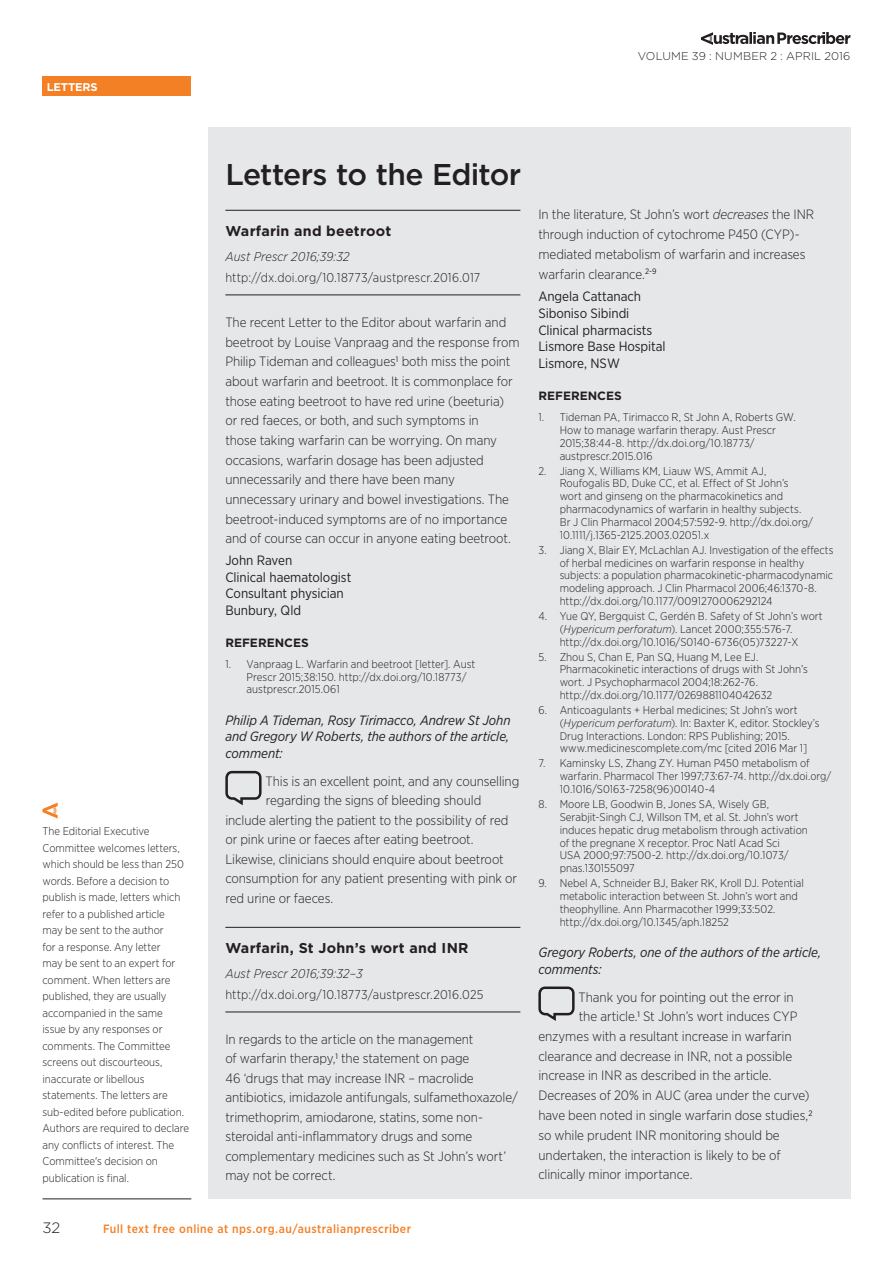
<style>
.page{position:relative;width:893px;height:1263px;background:#fff}
.page>*{position:absolute;margin:0;border:0;box-sizing:border-box;transform-origin:0 0}
.Letters_Header{font:500 30px "Gotham";letter-spacing:-.025em;color:#231f20}
.Page_number{font:300 15px "Gotham";color:#231f20}
.Letters_Title_with_D{font:700 14.25px "Gotham";letter-spacing:.015em;color:#231f20}
.Letters_Text{font:300 13.5px/19.6px "Gotham Narrow";letter-spacing:-.005em;color:#231f20}
.Letters_Comment{font:italic 13.5px/16.5px "Gotham Narrow";letter-spacing:-.005em;color:#231f20;text-align:justify}
.Letters_Sign_Off_Det{font:13.5px/16.5px "Gotham Narrow";letter-spacing:-.005em;color:#231f20}
.Letters_Sign_Off_Nam{font:13.5px "Gotham Narrow";letter-spacing:-.005em;color:#231f20}
.Letters_DOI_Citation{font:300 12.75px "Gotham Narrow";letter-spacing:.01em;color:#231f20}
.New_Drug_Citation{font:italic 300 12.75px "Gotham Narrow";letter-spacing:.01em;color:#231f20}
.URL{font:500 12px "Gotham Narrow";letter-spacing:.035em;color:#f48026}
.Letters_References_H{font:700 12px "Gotham";color:#231f20}
.Letters_References_T{font:300 11.25px/12.8px "Gotham Narrow";color:#231f20}
.Letters_Intro{font:300 11.25px/16.5px "Gotham Narrow";letter-spacing:-.005em;color:#231f20}
.t1{font:300 11.25px "Gotham";letter-spacing:.015em;color:#231f20}
.t2{font:700 11.25px "Gotham";letter-spacing:-.015em;color:#fff}
.s1{font-style:italic}
</style>
<div class="page">
<div style="left:43px;top:77px;width:148px;height:19px;background:#f48026"></div>
<svg style="left:701px;top:32px;width:149px;height:13px"></svg>
<div style="left:208px;top:128px;width:642px;height:1071px;background:#e6e7e9"></div>
<hr style="left:225px;top:210px;width:295px;height:1px;background:#231f20">
<hr style="left:225px;top:295px;width:295px;height:1px;background:#231f20">
<hr style="left:225px;top:927px;width:295px;height:1px;background:#231f20">
<hr style="left:225px;top:1012px;width:295px;height:1px;background:#231f20">
<svg style="left:225px;top:771px;width:37px;height:34px"></svg>
<svg style="left:538px;top:986px;width:37px;height:35px"></svg>
<hr style="left:43px;top:1198px;width:148px;height:1px;background:#231f20">
<svg style="left:43px;top:803px;width:15px;height:15px"></svg>
<p class="t2" style="left:47px;top:79px;width:52px">LETTERS</p>
<p class="t1" style="left:638px;top:48px;width:214px">VOLUME 39 : NUMBER 2 : APRIL 2016</p>
<p class="Letters_Intro" style="left:43px;top:822px;width:148px">The Editorial Executive<br>Committee welcomes letters, which should be less than 250 words. Before a decision to publish is made, letters which refer to a published article<br>may be sent to the author<br>for a response. Any letter<br>may be sent to an expert for comment. When letters are published, they are usually accompanied in the same<br>issue by any responses or comments. The Committee screens out discourteous, inaccurate or libellous statements. The letters are sub-edited before publication.<br>Authors are required to declare any conflicts of interest. The<br>Committee's decision on publication is final.</p>
<p class="Letters_Header" style="left:225px;top:154px;width:297px">Letters to the Editor</p>
<p class="Letters_Title_with_D" style="left:225px;top:222px;width:167px">Warfarin and beetroot</p>
<p class="New_Drug_Citation" style="left:225px;top:249px;width:126px">Aust Prescr 2016;39:32</p>
<p class="Letters_DOI_Citation" style="left:225px;top:270px;width:256px">http://dx.doi.org/10.18773/austprescr.2016.017</p>
<p class="Letters_Text" style="left:225px;top:312px;width:296px">The recent Letter to the Editor about warfarin and beetroot by Louise Vanpraag and the response from Philip Tideman and colleagues<sup>1</sup> both miss the point about warfarin and beetroot. It is commonplace for those eating beetroot to have red urine (beeturia)<br>or red faeces, or both, and such symptoms in<br>those taking warfarin can be worrying. On many occasions, warfarin dosage has been adjusted unnecessarily and there have been many unnecessary urinary and bowel investigations. The beetroot-induced symptoms are of no importance and of course can occur in anyone eating beetroot.</p>
<p class="Letters_Sign_Off_Nam" style="left:225px;top:552px;width:68px">John Raven</p>
<p class="Letters_Sign_Off_Det" style="left:225px;top:568px;width:128px">Clinical haematologist<br>Consultant physician<br>Bunbury, Qld</p>
<p class="Letters_References_H" style="left:225px;top:634px;width:85px">REFERENCES</p>
<p class="Letters_References_T" style="left:247px;top:657px;width:230px;text-indent:-21px">1. Vanpraag L. Warfarin and beetroot [letter]. Aust<br>Prescr 2015;38:150. http://dx.doi.org/10.18773/ austprescr.2015.061</p>
<p class="Letters_Comment" style="left:225px;top:712px;width:287px">Philip A Tideman, Rosy Tirimacco, Andrew St John and Gregory W Roberts, the authors of the article, comment:</p>
<p class="Letters_Text" style="left:266px;top:771px;width:255px">This is an excellent point, and any counselling</p>
<p class="Letters_Text" style="left:266px;top:790px;width:217px">regarding the signs of bleeding should</p>
<p class="Letters_Text" style="left:225px;top:810px;width:285px">include alerting the patient to the possibility of red</p>
<p class="Letters_Text" style="left:225px;top:829px;width:250px">or pink urine or faeces after eating beetroot.</p>
<p class="Letters_Text" style="left:225px;top:849px;width:280px">Likewise, clinicians should enquire about beetroot</p>
<p class="Letters_Text" style="left:225px;top:868px;width:293px">consumption for any patient presenting with pink or</p>
<p class="Letters_Text" style="left:225px;top:888px;width:109px">red urine or faeces.</p>
<p class="Letters_Title_with_D" style="left:225px;top:939px;width:245px">Warfarin, St John’s wort and INR</p>
<p class="New_Drug_Citation" style="left:225px;top:966px;width:139px">Aust Prescr 2016;39:32–3</p>
<p class="Letters_DOI_Citation" style="left:225px;top:986px;width:260px">http://dx.doi.org/10.18773/austprescr.2016.025</p>
<p class="Letters_Text" style="left:225px;top:1029px;width:294px">In regards to the article on the management<br>of warfarin therapy,<sup>1</sup> the statement on page<br>46 ‘drugs that may increase INR – macrolide antibiotics, imidazole antifungals, sulfamethoxazole/ trimethoprim, amiodarone, statins, some non&shy;steroidal anti-inflammatory drugs and some complementary medicines such as St John’s wort’ may not be correct.</p>
<p class="Page_number" style="left:43px;top:1218px;width:19px">32</p>
<p class="URL" style="left:103px;top:1221px;width:309px">Full text free online at nps.org.au/australianprescriber</p>
<p class="Letters_Text" style="left:538px;top:204px;width:277px">In the literature, St John’s wort <span class="s1">decreases</span> the INR through induction of cytochrome P450 (CYP)- mediated metabolism of warfarin and increases warfarin clearance.<sup>2-9</sup></p>
<p class="Letters_Sign_Off_Nam" style="left:538px;top:287px;width:104px">Angela Cattanach</p>
<p class="Letters_Sign_Off_Nam" style="left:538px;top:305px;width:93px">Siboniso Sibindi</p>
<p class="Letters_Sign_Off_Det" style="left:538px;top:322px;width:129px">Clinical pharmacists<br>Lismore Base Hospital<br>Lismore, NSW</p>
<p class="Letters_References_H" style="left:538px;top:388px;width:85px">REFERENCES</p>
<p class="Letters_References_T" style="left:560px;top:410px;width:238px;text-indent:-21px">1. Tideman PA, Tirimacco R, St John A, Roberts GW.<br>How to manage warfarin therapy. Aust Prescr 2015;38:44-8. http://dx.doi.org/10.18773/ austprescr.2015.016</p>
<p class="Letters_References_T" style="left:560px;top:464px;width:255px;text-indent:-21px">2. Jiang X, Williams KM, Liauw WS, Ammit AJ, Roufogalis BD, Duke CC, et al. Effect of St John’s wort and ginseng on the pharmacokinetics and pharmacodynamics of warfarin in healthy subjects.<br>Br J Clin Pharmacol 2004;57:592-9. http://dx.doi.org/ 10.1111/j.1365-2125.2003.02051.x</p>
<p class="Letters_References_T" style="left:560px;top:543px;width:275px;text-indent:-21px">3. Jiang X, Blair EY, McLachlan AJ. Investigation of the effects of herbal medicines on warfarin response in healthy subjects: a population pharmacokinetic-pharmacodynamic modeling approach. J Clin Pharmacol 2006;46:1370-8. http://dx.doi.org/10.1177/0091270006292124</p>
<p class="Letters_References_T" style="left:560px;top:609px;width:265px;text-indent:-21px">4. Yue QY, Bergquist C, Gerdén B. Safety of St John’s wort (<span class="s1">Hypericum perforatum</span>). Lancet 2000;355:576-7. http://dx.doi.org/10.1016/S0140-6736(05)73227-X</p>
<p class="Letters_References_T" style="left:560px;top:650px;width:250px;text-indent:-21px">5. Zhou S, Chan E, Pan SQ, Huang M, Lee EJ.<br>Pharmacokinetic interactions of drugs with St John’s wort. J Psychopharmacol 2004;18:262-76. http://dx.doi.org/10.1177/0269881104042632</p>
<p class="Letters_References_T" style="left:560px;top:703px;width:261px;text-indent:-21px">6. Anticoagulants + Herbal medicines; St John’s wort (<span class="s1">Hypericum perforatum</span>). In: Baxter K, editor. Stockley’s Drug Interactions. London: RPS Publishing; 2015. www.medicinescomplete.com/mc [cited 2016 Mar 1]</p>
<p class="Letters_References_T" style="left:560px;top:757px;width:273px;text-indent:-21px">7. Kaminsky LS, Zhang ZY. Human P450 metabolism of warfarin. Pharmacol Ther 1997;73:67-74. http://dx.doi.org/<br>10.1016/S0163-7258(96)00140-4</p>
<p class="Letters_References_T" style="left:560px;top:797px;width:250px;text-indent:-21px">8. Moore LB, Goodwin B, Jones SA, Wisely GB, Serabjit-Singh CJ, Willson TM, et al. St. John’s wort induces hepatic drug metabolism through activation of the pregnane X receptor. Proc Natl Acad Sci<br>USA 2000;97:7500-2. http://dx.doi.org/10.1073/ pnas.130155097</p>
<p class="Letters_References_T" style="left:560px;top:876px;width:246px;text-indent:-21px">9. Nebel A, Schneider BJ, Baker RK, Kroll DJ. Potential metabolic interaction between St. John’s wort and theophylline. Ann Pharmacother 1999;33:502. http://dx.doi.org/10.1345/aph.18252</p>
<p class="Letters_Comment" style="left:538px;top:944px;width:284px">Gregory Roberts, one of the authors of the article, comments:</p>
<p class="Letters_Text" style="left:579px;top:986px;width:217px">Thank you for pointing out the error in</p>
<p class="Letters_Text" style="left:579px;top:1006px;width:220px">the article.<sup>1</sup> St John’s wort induces CYP</p>
<p class="Letters_Text" style="left:538px;top:1026px;width:255px">enzymes with a resultant increase in warfarin</p>
<p class="Letters_Text" style="left:538px;top:1046px;width:255px">clearance and decrease in INR, not a possible</p>
<p class="Letters_Text" style="left:538px;top:1065px;width:235px">increase in INR as described in the article.</p>
<p class="Letters_Text" style="left:538px;top:1085px;width:272px">Decreases of 20% in AUC (area under the curve)</p>
<p class="Letters_Text" style="left:538px;top:1105px;width:276px">have been noted in single warfarin dose studies,<sup>2</sup></p>
<p class="Letters_Text" style="left:538px;top:1125px;width:243px">so while prudent INR monitoring should be</p>
<p class="Letters_Text" style="left:538px;top:1145px;width:244px">undertaken, the interaction is likely to be of</p>
<p class="Letters_Text" style="left:538px;top:1164px;width:156px">clinically minor importance.</p>
</div>
